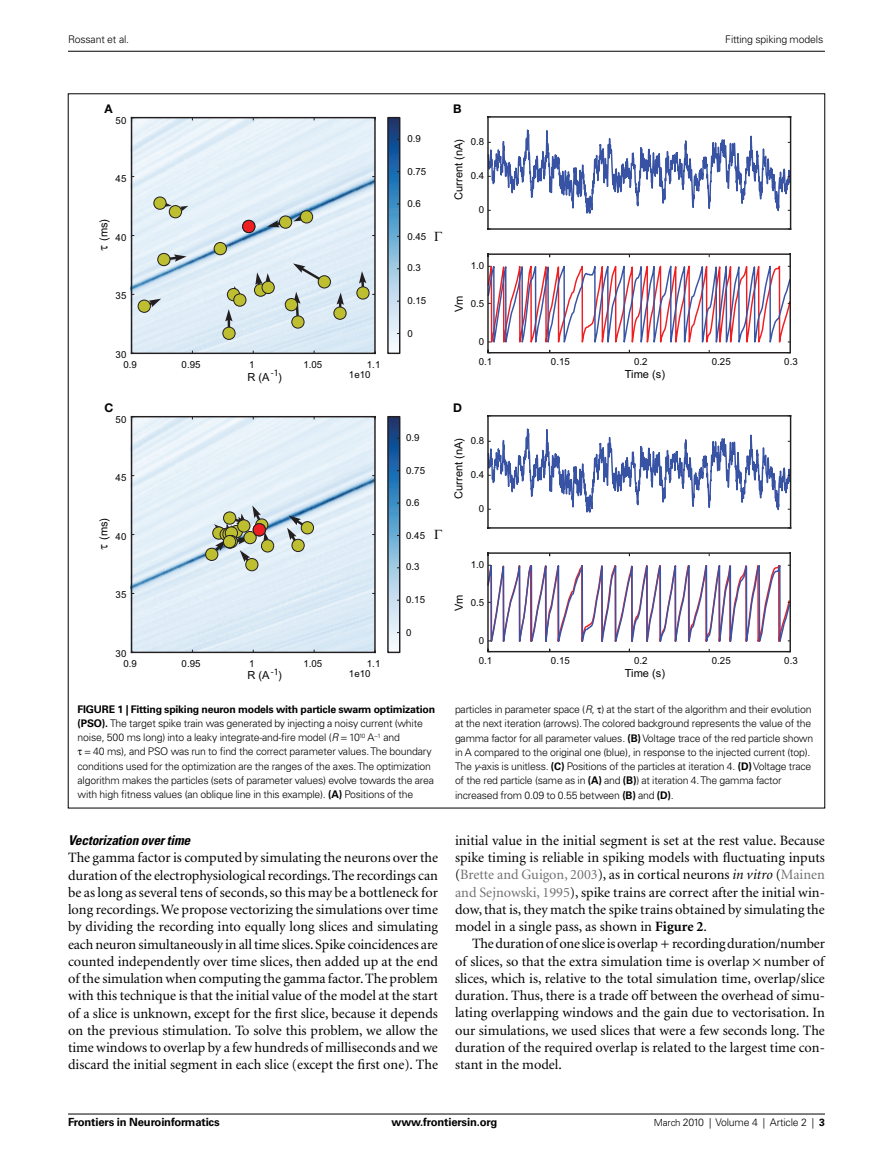
<style>
.page{position:relative;width:893px;height:1170px;background:#fff}
.page>*{position:absolute;margin:0;border:0;box-sizing:border-box;transform-origin:0 0}
.t1{font:14.25px/17.2px "Minion";color:#000;text-align:justify}
.t2{font:italic 700 condensed 13.5px "Univers";letter-spacing:-.01em;color:#000}
.t3{font:700 12px "Helvetica Neue";color:#040503}
.t4{font:700 11.25px "Univers";letter-spacing:-.015em;color:#000}
.t5{font:11.1px "Arial";color:#040503}
.t6{font:300 10.5px/14.2px "Univers";letter-spacing:-.02em;color:#000}
.t7{font:9.75px "Arial";color:#040503}
.t8{font:9.75px "Myriad Pro";color:#040503}
.s1{font-weight:700}
.s2{font-style:italic}
.s3{color:#707173}
.s4{font-size:9.75px}
</style>
<div class="page">
<hr style="left:68px;top:1113px;width:757px;height:1px;background:#000">
<hr style="left:68px;top:51px;width:757px;height:1px;background:#000">
<hr style="left:487px;top:254px;width:2px;height:97px;background:#231f20">
<svg style="left:487px;top:93px;width:305px;height:173px"></svg>
<hr style="left:487px;top:117px;width:2px;height:112px;background:#231f20">
<hr style="left:488px;top:228px;width:303px;height:2px;background:#231f20">
<hr style="left:790px;top:117px;width:1px;height:112px;background:#231f20">
<hr style="left:488px;top:116px;width:303px;height:2px;background:#231f20">
<svg style="left:488px;top:254px;width:303px;height:99px"></svg>
<svg style="left:130px;top:116px;width:271px;height:239px;background:#d6e2e7"></svg>
<svg style="left:388px;top:118px;width:12px;height:235px;background:#6790b2"></svg>
<div style="left:387px;top:416px;width:13px;height:237px;border:1px solid #231f20"></div>
<svg style="left:388px;top:417px;width:12px;height:234px;background:#6790b3"></svg>
<svg style="left:131px;top:417px;width:245px;height:236px;background:#d9e6ed"></svg>
<hr style="left:131px;top:416px;width:1px;height:236px;background:#231f20">
<hr style="left:132px;top:651px;width:243px;height:2px;background:#231f20">
<hr style="left:374px;top:416px;width:2px;height:236px;background:#231f20">
<hr style="left:132px;top:416px;width:243px;height:1px;background:#231f20">
<svg style="left:487px;top:415px;width:305px;height:114px"></svg>
<hr style="left:487px;top:416px;width:2px;height:112px;background:#231f20">
<hr style="left:488px;top:527px;width:303px;height:1px;background:#231f20">
<hr style="left:790px;top:416px;width:1px;height:112px;background:#231f20">
<hr style="left:488px;top:415px;width:303px;height:1px;background:#231f20">
<svg style="left:487px;top:552px;width:304px;height:101px"></svg>
<p class="t6" style="left:68px;top:33px;width:63px">Rossant et al.</p>
<p class="t6" style="left:725px;top:33px;width:99px">Fitting spiking models</p>
<p class="t3" style="left:104px;top:105px;width:10px">A</p>
<p class="t3" style="left:453px;top:105px;width:10px">B</p>
<p class="t7" style="left:116px;top:114px;width:12px">50</p>
<p class="t7" style="left:116px;top:173px;width:12px">45</p>
<p class="t5" style="left:97px;top:241px;width:24px;rotate:-90deg">(ms)</p>
<p class="t7" style="left:116px;top:232px;width:12px">40</p>
<p class="t7" style="left:116px;top:290px;width:12px">35</p>
<p class="t7" style="left:116px;top:349px;width:12px">30</p>
<p class="t7" style="left:123px;top:359px;width:15px">0.9</p>
<p class="t7" style="left:182px;top:359px;width:20px">0.95</p>
<p class="t7" style="left:249px;top:359px;width:7px">1</p>
<p class="t7" style="left:303px;top:359px;width:20px">1.05</p>
<p class="t7" style="left:367px;top:359px;width:15px">1.1</p>
<p class="t8" style="left:271px;top:367px;width:9px">-1</p>
<p class="t5" style="left:247px;top:370px;width:36px">R (A )</p>
<p class="t7" style="left:349px;top:368px;width:23px">1e10</p>
<p class="t7" style="left:407px;top:133px;width:15px">0.9</p>
<p class="t7" style="left:407px;top:165px;width:20px">0.75</p>
<p class="t7" style="left:407px;top:198px;width:15px">0.6</p>
<p class="t7" style="left:471px;top:136px;width:15px">0.8</p>
<p class="t5" style="left:452px;top:200px;width:62px;rotate:-90deg">Current (nA)</p>
<p class="t7" style="left:471px;top:169px;width:15px">0.4</p>
<p class="t7" style="left:479px;top:204px;width:7px">0</p>
<p class="t7" style="left:407px;top:231px;width:20px">0.45</p>
<p class="t7" style="left:407px;top:262px;width:15px">0.3</p>
<p class="t7" style="left:471px;top:260px;width:15px">1.0</p>
<p class="t7" style="left:407px;top:295px;width:20px">0.15</p>
<p class="t5" style="left:452px;top:312px;width:18px;rotate:-90deg">Vm</p>
<p class="t7" style="left:471px;top:297px;width:15px">0.5</p>
<p class="t7" style="left:407px;top:328px;width:7px">0</p>
<p class="t7" style="left:479px;top:336px;width:7px">0</p>
<p class="t7" style="left:479px;top:356px;width:15px">0.1</p>
<p class="t7" style="left:551px;top:356px;width:20px">0.15</p>
<p class="t7" style="left:634px;top:356px;width:15px">0.2</p>
<p class="t7" style="left:712px;top:356px;width:20px">0.25</p>
<p class="t7" style="left:784px;top:356px;width:15px">0.3</p>
<p class="t5" style="left:625px;top:368px;width:42px">Time (s)</p>
<p class="t3" style="left:104px;top:403px;width:10px">C</p>
<p class="t3" style="left:453px;top:403px;width:10px">D</p>
<p class="t7" style="left:116px;top:413px;width:12px">50</p>
<p class="t7" style="left:116px;top:472px;width:12px">45</p>
<p class="t5" style="left:97px;top:540px;width:24px;rotate:-90deg">(ms)</p>
<p class="t7" style="left:116px;top:530px;width:12px">40</p>
<p class="t7" style="left:116px;top:589px;width:12px">35</p>
<p class="t7" style="left:116px;top:647px;width:12px">30</p>
<p class="t7" style="left:406px;top:432px;width:15px">0.9</p>
<p class="t7" style="left:406px;top:464px;width:20px">0.75</p>
<p class="t7" style="left:406px;top:497px;width:15px">0.6</p>
<p class="t7" style="left:406px;top:530px;width:20px">0.45</p>
<p class="t7" style="left:406px;top:561px;width:15px">0.3</p>
<p class="t7" style="left:406px;top:594px;width:20px">0.15</p>
<p class="t7" style="left:406px;top:627px;width:7px">0</p>
<p class="t7" style="left:123px;top:658px;width:15px">0.9</p>
<p class="t7" style="left:182px;top:658px;width:20px">0.95</p>
<p class="t7" style="left:249px;top:658px;width:7px">1</p>
<p class="t7" style="left:303px;top:658px;width:20px">1.05</p>
<p class="t7" style="left:367px;top:658px;width:15px">1.1</p>
<p class="t8" style="left:271px;top:666px;width:9px">-1</p>
<p class="t6" style="left:78px;top:702px;width:359px"><span class="s1">FIGURE 1 | Fitting spiking neuron models with particle swarm optimization (PSO).</span> The target spike train was generated by injecting a noisy current (white noise, 500 ms long) into a leaky integrate-and-fire model (<span class="s2">R</span> 10<sup>10</sup> A−<sup>1</sup> and</p>
<p class="t6" style="left:78px;top:745px;width:358px;text-indent:15px">40 ms), and PSO was run to find the correct parameter values. The boundary conditions used for the optimization are the ranges of the axes. The optimization algorithm makes the particles (sets of parameter values) evolve towards the area with high fitness values (an oblique line in this example). <span class="s1">(A)</span> Positions of the</p>
<p class="t7" style="left:349px;top:667px;width:23px">1e10</p>
<p class="t5" style="left:247px;top:669px;width:36px">R (A )</p>
<p class="t2" style="left:68px;top:835px;width:124px">Vectorization over time</p>
<p class="t1" style="left:68px;top:850px;width:372px">The gamma factor is computed by simulating the neurons over the duration of the electrophysiological recordings. The recordings can be as long as several tens of seconds, so this may be a bottleneck for long recordings. We propose vectorizing the simulations over time by dividing the recording into equally long slices and simulating each neuron simultaneously in all time slices. Spike coincidences are counted independently over time slices, then added up at the end of the simulation when computing the gamma factor. The problem with this technique is that the initial value of the model at the start of a slice is unknown, except for the first slice, because it depends on the previous stimulation. To solve this problem, we allow the time windows to overlap by a few hundreds of milliseconds and we discard the initial segment in each slice (except the first one). The</p>
<p class="t7" style="left:471px;top:435px;width:15px">0.8</p>
<p class="t5" style="left:452px;top:499px;width:62px;rotate:-90deg">Current (nA)</p>
<p class="t7" style="left:471px;top:468px;width:15px">0.4</p>
<p class="t7" style="left:479px;top:502px;width:7px">0</p>
<p class="t7" style="left:471px;top:559px;width:15px">1.0</p>
<p class="t5" style="left:452px;top:611px;width:18px;rotate:-90deg">Vm</p>
<p class="t7" style="left:471px;top:596px;width:15px">0.5</p>
<p class="t7" style="left:479px;top:634px;width:7px">0</p>
<p class="t7" style="left:479px;top:654px;width:15px">0.1</p>
<p class="t7" style="left:551px;top:654px;width:20px">0.15</p>
<p class="t7" style="left:634px;top:654px;width:15px">0.2</p>
<p class="t7" style="left:712px;top:654px;width:20px">0.25</p>
<p class="t7" style="left:784px;top:654px;width:15px">0.3</p>
<p class="t5" style="left:625px;top:667px;width:42px">Time (s)</p>
<p class="t6" style="left:455px;top:703px;width:360px">particles in parameter space (<span class="s2">R</span>, ) at the start of the algorithm and their evolution at the next iteration (arrows). The colored background represents the value of the gamma factor for all parameter values. <span class="s1">(B)</span> Voltage trace of the red particle shown in A compared to the original one (blue), in response to the injected current (top).<br>The <span class="s2">y</span>-axis is unitless. <span class="s1">(C)</span> Positions of the particles at iteration 4. <span class="s1">(D)</span> Voltage trace of the red particle (same as in <span class="s1">(A)</span> and <span class="s1">(B)</span>) at iteration 4. The gamma factor increased from 0.09 to 0.55 between <span class="s1">(B)</span> and <span class="s1">(D)</span>.</p>
<p class="t1" style="left:455px;top:832px;width:371px">initial value in the initial segment is set at the rest value. Because spike timing is reliable in spiking models with fluctuating inputs (<span class="s3">Brette and Guigon, 2003</span>), as in cortical neurons <span class="s2">in vitro</span> (<span class="s3">Mainen and Sejnowski, 1995</span>), spike trains are correct after the initial win&shy;dow, that is, they match the spike trains obtained by simulating the model in a single pass, as shown in <span class="s1">Figure 2</span>.</p>
<p class="t1" style="left:455px;top:936px;width:371px;text-indent:17px">The duration of one slice is overlap recording duration/number of slices, so that the extra simulation time is overlap number of slices, which is, relative to the total simulation time, overlap/slice duration. Thus, there is a trade off between the overhead of simu&shy;lating overlapping windows and the gain due to vectorisation. In our simulations, we used slices that were a few seconds long. The duration of the required overlap is related to the largest time con&shy;stant in the model.</p>
<p class="t4" style="left:68px;top:1117px;width:153px">Frontiers in Neuroinformatics</p>
<p class="t4" style="left:392px;top:1117px;width:107px">www.frontiersin.org</p>
<p class="t6" style="left:654px;top:1115px;width:173px"><span class="s4">March</span> 2010 | Volume 4 | Article 2 | <span class="s1">3</span></p>
</div>
